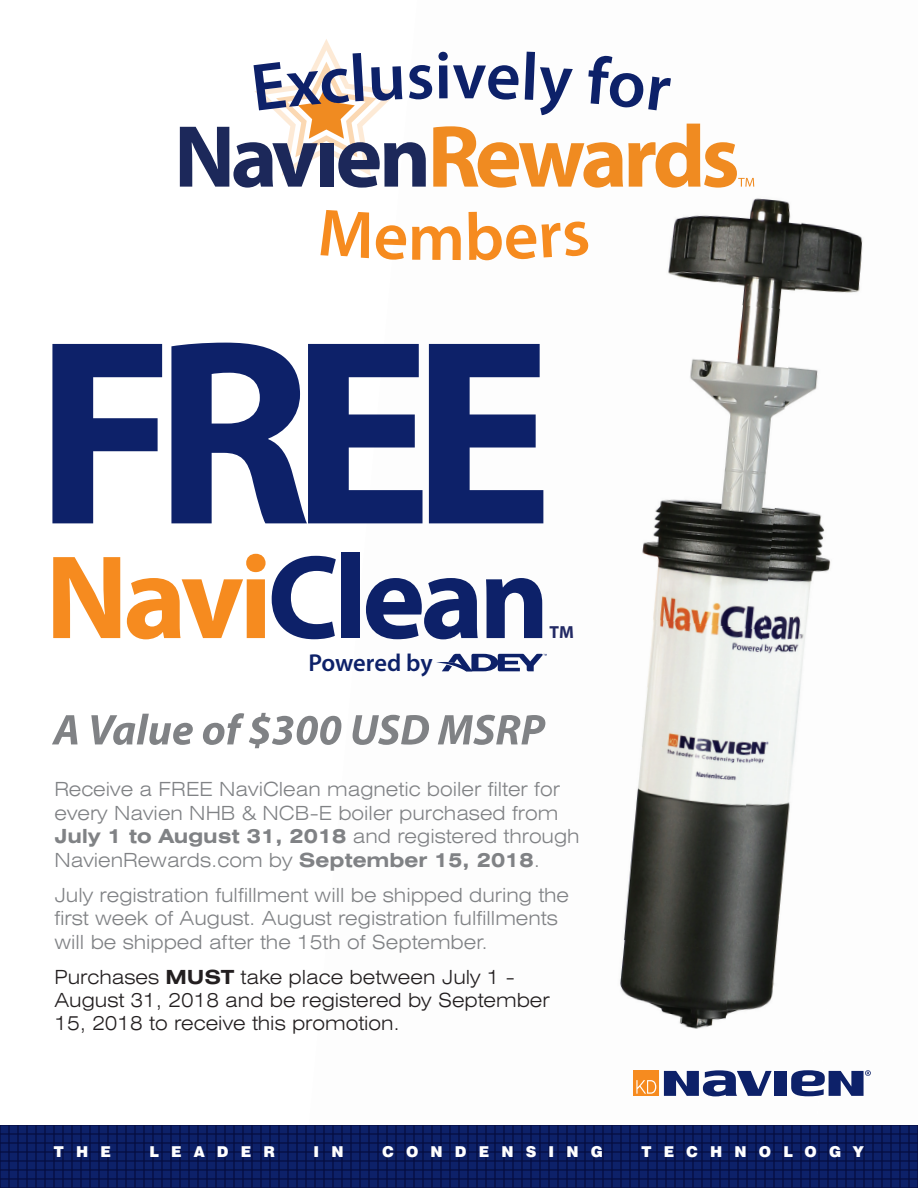
<style>
.page{position:relative;width:918px;height:1188px;background:#fff}
.page>*{position:absolute;margin:0;border:0;box-sizing:border-box;transform-origin:0 0}
.t1{font:700 120.15px "Myriad Pro";letter-spacing:-.04em;color:#0d2169}
.t2{font:600 67.5px "Myriad Pro";color:#0d2169}
.t3{font:600 67.5px "Myriad Pro";color:#f68b1f}
.t4{font:600 24.6px "Myriad Pro";letter-spacing:-.005em;color:#0d2169}
.t5{font:300 expanded 19.5px/23.4px "Swiss 721 BT";color:#808285}
.t6{font:300 expanded 19.5px/23.4px "Swiss 721 BT";color:#231f20}
.t7{font:700 17.55px "Myriad Pro";color:#222964}
.t8{font:900 15px "Swiss 721 BT";letter-spacing:.81em;color:#fff}
.s1{color:#f68b1f}
.s2{font-weight:700}
</style>
<div class="page">
<img style="left:668px;top:215px;width:47px;height:56px">
<img style="left:715px;top:183px;width:101px;height:914px">
<img style="left:816px;top:225px;width:47px;height:347px">
<img style="left:360px;top:271px;width:434px;height:360px">
<img style="left:360px;top:591px;width:403px;height:360px">
<img style="left:360px;top:912px;width:372px;height:185px">
<svg style="left:436px;top:654px;width:111px;height:17px"></svg>
<svg style="left:52px;top:343px;width:491px;height:180px;fill:#0d2169"></svg>
<svg style="left:52px;top:713px;width:493px;height:35px"></svg>
<svg style="left:0;top:1125px;width:918px;height:63px;background:#0a1b5e"></svg>
<div style="left:775px;top:1071px;width:12px;height:25px;background:#0d2169"></div>
<svg style="left:664px;top:1070px;width:108px;height:26px"></svg>
<svg style="left:791px;top:1070px;width:80px;height:26px"></svg>
<div style="left:633px;top:1071px;width:25px;height:25px;background:#f68b1f"></div>
<svg style="left:636px;top:1080px;width:20px;height:14px"></svg>
<svg style="left:180px;top:39px;width:574px;height:149px"></svg>
<h2 class="t2" style="left:435px;top:33px;width:54px">iv</h2>
<h2 class="t3" style="left:408px;top:194px;width:59px">m</h2>
<h1 class="t1" style="left:45px;top:519px;width:506px"><span class="s1">Navi</span>Clean</h1>
<p class="t7" style="left:550px;top:621px;width:26px">TM</p>
<p class="t4" style="left:308px;top:647px;width:126px">Powered by</p>
<p class="t5" style="left:54px;top:778px;width:527px">Receive a FREE NaviClean magnetic boiler filter for every Navien NHB &amp; NCB-E boiler purchased from <span class="s2">July 1 to August 31, 2018</span> and registered through NavienRewards.com by <span class="s2">September 15, 2018</span>.</p>
<p class="t5" style="left:54px;top:883px;width:516px">July registration fulfillment will be shipped during the first week of August. August registration fulfillments will be shipped after the 15th of September.</p>
<p class="t6" style="left:54px;top:965px;width:497px">Purchases <span class="s2">MUST</span> take place between July 1 -<br>August 31, 2018 and be registered by September<br>15, 2018 to receive this promotion.</p>
<p class="t8" style="left:54px;top:1143px;width:58px">THE</p>
<p class="t8" style="left:149px;top:1143px;width:127px">LEADER</p>
<p class="t8" style="left:314px;top:1143px;width:32px">I N</p>
<p class="t8" style="left:382px;top:1143px;width:222px">CONDENSING</p>
<p class="t8" style="left:642px;top:1143px;width:224px">TECHNOLOGY</p>
</div>
